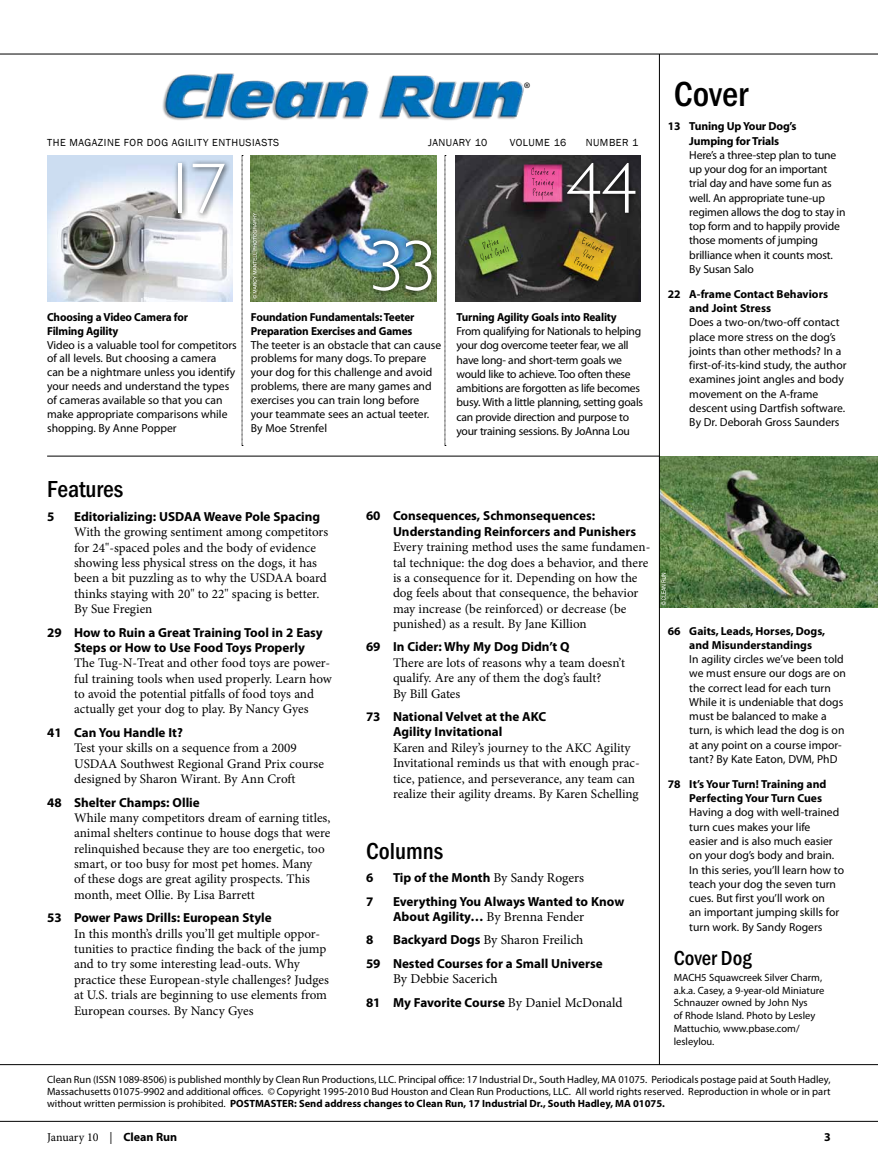
<style>
.page{position:relative;width:878px;height:1175px;background:#fff}
.page>*{position:absolute;margin:0;border:0;box-sizing:border-box;transform-origin:0 0}
.t1{font:300 72px "Gill Sans";color:#fff}
.t2{font:500 condensed 36px "Franklin Gothic";color:#000}
.t3{font:500 condensed 24px "Franklin Gothic";color:#000}
.t4{font:500 condensed 21px "Franklin Gothic";color:#000}
.t5{font:13.5px "Minion Pro";letter-spacing:-.005em;color:#000}
.t6{font:13.2px/15.3px "Minion Pro";color:#000}
.t7{font:700 13.2px/15.3px "Myriad Pro";color:#000}
.t8{font:12px "Minion Pro";letter-spacing:-.01em;color:#000}
.t9{font:700 12px "Myriad Pro";color:#000}
.t10{font:11.7px/14.2px "Myriad Pro";color:#000}
.t11{font:700 11.7px/14.2px "Myriad";letter-spacing:-.015em;color:#000}
.t12{font:11.7px/14.2px "Myriad Pro";letter-spacing:-.02em;color:#000}
.t13{font:700 11.7px "Myriad Pro";letter-spacing:-.015em;color:#000}
.t14{font:10.5px/12.8px "Myriad Pro";color:#000;text-align:justify}
.t15{font:10.5px "Franklin Gothic";letter-spacing:.05em;color:#000}
.t16{font:500 7.5px "Helvetica Neue";color:#000}
.s1{font-family:"Minion Pro";font-weight:400;font-size:13.5px}
.s2{font-family:"Myriad Pro";font-weight:700;font-size:13.2px}
.s3{font-weight:700}
.s4{font-family:"Myriad Pro";font-weight:700}
</style>
<div class="page">
<img style="left:47px;top:155px;width:186px;height:146px">
<svg style="left:27px;top:1120px;width:810px;height:1px"></svg>
<img style="left:251px;top:155px;width:185px;height:146px">
<div style="left:367px;top:234px;width:70px;height:62px;background:#000;opacity:.75"></div>
<img style="left:660px;top:456px;width:218px;height:152px">
<svg style="left:661px;top:573px;width:5px;height:32px"></svg>
<hr style="left:659px;top:54px;width:1px;height:1010px;background:#000">
<img style="left:455px;top:155px;width:185px;height:146px">
<svg style="left:253px;top:213px;width:3px;height:85px"></svg>
<hr style="left:0;top:1064px;width:878px;height:1px;background:#000">
<hr style="left:47px;top:456px;width:612px;height:1px;background:#000">
<svg style="left:242px;top:155px;width:1px;height:291px"></svg>
<svg style="left:444px;top:155px;width:2px;height:291px"></svg>
<hr style="left:0;top:54px;width:878px;height:1px;background:#000">
<img style="left:162px;top:73px;width:362px;height:48px">
<hr style="left:0;top:1121px;width:878px;height:1px;background:#000">
<div style="left:562px;top:158px;width:79px;height:61px;background:#000;opacity:.75"></div>
<div style="left:173px;top:159px;width:58px;height:61px;background:#000;opacity:.75"></div>
<svg style="left:480px;top:240px;width:28px;height:21px"></svg>
<svg style="left:531px;top:167px;width:23px;height:33px"></svg>
<svg style="left:574px;top:237px;width:29px;height:34px"></svg>
<p class="t16" style="left:524px;top:81px;width:7px">®</p>
<p class="t15" style="left:47px;top:136px;width:234px">THE MAGAZINE FOR DOG AGILITY ENTHUSIASTS</p>
<p class="t15" style="left:428px;top:136px;width:61px">JANUARY 10</p>
<p class="t15" style="left:509px;top:136px;width:58px">VOLUME 16</p>
<p class="t15" style="left:585px;top:136px;width:54px">NUMBER 1</p>
<h1 class="t1" style="left:162px;top:148px;width:66px">17</h1>
<h1 class="t1" style="left:566px;top:148px;width:73px">44</h1>
<p class="t11" style="left:47px;top:310px;width:142px">Choosing a Video Camera for<br>Filming Agility</p>
<p class="t10" style="left:47px;top:337px;width:191px">Video is a valuable tool for competitors of all levels. But choosing a camera<br>can be a nightmare unless you identify your needs and understand the types of cameras available so that you can make appropriate comparisons while shopping. By Anne Popper</p>
<h1 class="t1" style="left:368px;top:225px;width:70px">33</h1>
<p class="t11" style="left:251px;top:310px;width:165px">Foundation Fundamentals: Teeter<br>Preparation Exercises and Games</p>
<p class="t10" style="left:251px;top:337px;width:192px">The teeter is an obstacle that can cause problems for many dogs. To prepare your dog for this challenge and avoid problems, there are many games and exercises you can train long before your teammate sees an actual teeter.<br>By Moe Strenfel</p>
<p class="t13" style="left:456px;top:309px;width:162px">Turning Agility Goals into Reality</p>
<p class="t12" style="left:456px;top:324px;width:188px">From qualifying for Nationals to helping your dog overcome teeter fear, we all have long- and short-term goals we would like to achieve. Too often these ambitions are forgotten as life becomes busy. With a little planning, setting goals can provide direction and purpose to your training sessions. By JoAnna Lou</p>
<h3 class="t3" style="left:47px;top:475px;width:78px">Features</h3>
<p class="t7" style="left:47px;top:508px;width:9px">5</p>
<p class="t7" style="left:74px;top:508px;width:247px">Editorializing: USDAA Weave Pole Spacing</p>
<p class="t6" style="left:74px;top:524px;width:255px">With the growing sentiment among competitors for 24"-spaced poles and the body of evidence showing less physical stress on the dogs, it has been a bit puzzling as to why the USDAA board thinks staying with 20" to 22" spacing is better.<br>By Sue Fregien</p>
<p class="t7" style="left:74px;top:624px;width:250px;text-indent:-27px">29 How to Ruin a Great Training Tool in 2 Easy<br>Steps or How to Use Food Toys Properly</p>
<p class="t6" style="left:74px;top:655px;width:259px">The Tug-N-Treat and other food toys are power&shy;ful training tools when used properly. Learn how to avoid the potential pitfalls of food toys and actually get your dog to play. By Nancy Gyes</p>
<p class="t7" style="left:47px;top:724px;width:137px">41 Can You Handle It?</p>
<p class="t6" style="left:74px;top:740px;width:251px">Test your skills on a sequence from a 2009<br>USDAA Southwest Regional Grand Prix course designed by Sharon Wirant. By Ann Croft</p>
<p class="t7" style="left:47px;top:794px;width:154px">48 Shelter Champs: Ollie</p>
<p class="t6" style="left:74px;top:810px;width:258px">While many competitors dream of earning titles, animal shelters continue to house dogs that were relinquished because they are too energetic, too smart, or too busy for most pet homes. Many<br>of these dogs are great agility prospects. This month, meet Ollie. By Lisa Barrett</p>
<p class="t7" style="left:47px;top:909px;width:226px">53 Power Paws Drills: European Style</p>
<p class="t6" style="left:74px;top:925px;width:256px">In this month’s drills you’ll get multiple oppor&shy;tunities to practice finding the back of the jump and to try some interesting lead-outs. Why practice these European-style challenges? Judges at U.S. trials are beginning to use elements from European courses. By Nancy Gyes</p>
<p class="t7" style="left:393px;top:508px;width:245px;text-indent:-27px">60 Consequences, Schmonsequences:<br>Understanding Reinforcers and Punishers</p>
<p class="t6" style="left:393px;top:539px;width:259px">Every training method uses the same fundamen&shy;tal technique: the dog does a behavior, and there is a consequence for it. Depending on how the dog feels about that consequence, the behavior may increase (be reinforced) or decrease (be punished) as a result. By Jane Killion</p>
<p class="t7" style="left:366px;top:639px;width:205px">69 In Cider: Why My Dog Didn’t Q</p>
<p class="t6" style="left:393px;top:655px;width:233px">There are lots of reasons why a team doesn’t qualify. Are any of them the dog’s fault?<br>By Bill Gates</p>
<p class="t7" style="left:393px;top:708px;width:155px;text-indent:-27px">73 National Velvet at the AKC<br>Agility Invitational</p>
<p class="t6" style="left:393px;top:740px;width:248px">Karen and Riley’s journey to the AKC Agility Invitational reminds us that with enough prac&shy;tice, patience, and perseverance, any team can realize their agility dreams. By Karen Schelling</p>
<h3 class="t3" style="left:366px;top:836px;width:79px">Columns</h3>
<p class="t7" style="left:366px;top:869px;width:9px">6</p>
<p class="t7" style="left:393px;top:869px;width:193px">Tip of the Month <span class="s1">By Sandy Rogers</span></p>
<p class="t7" style="left:366px;top:893px;width:9px">7</p>
<p class="t7" style="left:393px;top:893px;width:233px">Everything You Always Wanted to Know</p>
<p class="t5" style="left:393px;top:907px;width:193px"><span class="s2">About Agility…</span> By Brenna Fender</p>
<p class="t7" style="left:366px;top:932px;width:9px">8</p>
<p class="t5" style="left:393px;top:931px;width:192px"><span class="s2">Backyard Dogs</span> By Sharon Freilich</p>
<p class="t7" style="left:366px;top:955px;width:238px">59 Nested Courses for a Small Universe</p>
<p class="t5" style="left:393px;top:970px;width:106px">By Debbie Sacerich</p>
<p class="t7" style="left:366px;top:994px;width:258px">81 My Favorite Course <span class="s1">By Daniel McDonald</span></p>
<h2 class="t2" style="left:673px;top:73px;width:76px">Cover</h2>
<p class="t11" style="left:667px;top:120px;width:130px;text-align:center">13 Tuning Up Your Dog’s<br>Jumping for Trials</p>
<p class="t10" style="left:689px;top:147px;width:158px">Here’s a three-step plan to tune up your dog for an important trial day and have some fun as well. An appropriate tune-up regimen allows the dog to stay in top form and to happily provide those moments of jumping brilliance when it counts most.<br>By Susan Salo</p>
<p class="t11" style="left:689px;top:287px;width:140px;text-indent:-22px">22 A-frame Contact Behaviors and Joint Stress</p>
<p class="t10" style="left:689px;top:315px;width:159px">Does a two-on/two-off contact place more stress on the dog’s joints than other methods? In a first-of-its-kind study, the author examines joint angles and body movement on the A-frame descent using Dartfish software.<br>By Dr. Deborah Gross Saunders</p>
<p class="t11" style="left:689px;top:624px;width:137px;text-indent:-22px">66 Gaits, Leads, Horses, Dogs, and Misunderstandings</p>
<p class="t10" style="left:689px;top:652px;width:158px">In agility circles we’ve been told we must ensure our dogs are on the correct lead for each turn<br>While it is undeniable that dogs must be balanced to make a turn, is which lead the dog is on at any point on a course impor&shy;tant? By Kate Eaton, DVM, PhD</p>
<p class="t11" style="left:689px;top:777px;width:139px;text-indent:-22px">78 It’s Your Turn! Training and<br>Perfecting Your Turn Cues</p>
<p class="t10" style="left:689px;top:805px;width:156px">Having a dog with well-trained turn cues makes your life<br>easier and is also much easier on your dog’s body and brain.<br>In this series, you’ll learn how to teach your dog the seven turn cues. But first you’ll work on<br>an important jumping skills for turn work. By Sandy Rogers</p>
<h3 class="t4" style="left:673px;top:945px;width:79px">Cover Dog</h3>
<p class="t14" style="left:673px;top:970px;width:152px;text-align:left">MACH5 Squawcreek Silver Charm, a.k.a. Casey, a 9-year-old Miniature<br>Schnauzer owned by John Nys<br>of Rhode Island. Photo by Lesley<br>Mattuchio, www.pbase.com/ lesleylou.</p>
<p class="t14" style="left:47px;top:1072px;width:784px">Clean Run (ISSN 1089-8506) is published monthly by Clean Run Productions, LLC. Principal office: 17 Industrial Dr., South Hadley, MA 01075. Periodicals postage paid at South Hadley, Massachusetts 01075-9902 and additional offices. © Copyright 1995-2010 Bud Houston and Clean Run Productions, LLC. All world rights reserved. Reproduction in whole or in part without written permission is prohibited. <span class="s3">POSTMASTER: Send address changes to Clean Run, 17 Industrial Dr., South Hadley, MA 01075.</span></p>
<p class="t8" style="left:47px;top:1129px;width:131px">January 10 | <span class="s4">Clean Run</span></p>
<p class="t9" style="left:824px;top:1129px;width:8px">3</p>
</div>
